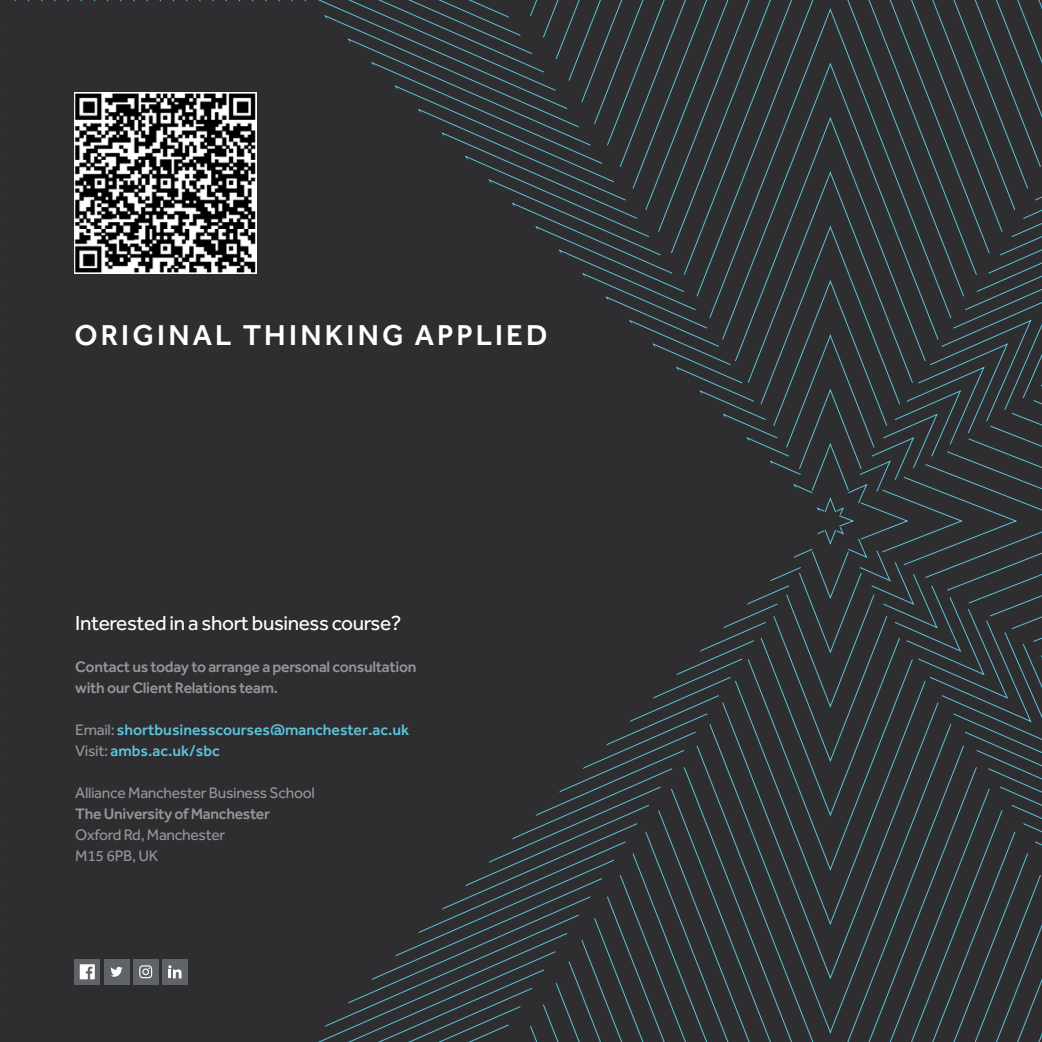
<style>
.page{position:relative;width:1042px;height:1042px;background:#fff}
.page>*{position:absolute;margin:0;border:0;box-sizing:border-box;transform-origin:0 0}
.t1{font:500 29.75px "Effra";letter-spacing:.105em;color:#fff}
.t2{font:21px "Effra";letter-spacing:-.02em;color:#fff}
.t3{font:500 15.75px/21px "Effra";letter-spacing:-.02em;color:#94969a}
.t4{font:500 15.75px/21px "Effra";color:#5dc2d9}
.t5{font:15.75px/21px "Effra";letter-spacing:-.02em;color:#94969a}
.s1{font-weight:400;color:#94969a}
</style>
<div class="page">
<svg style="left:830px;top:521px;width:212px;height:521px"></svg>
<div style="left:0;top:522px;width:830px;height:520px;background:#2e2e30"></div>
<svg style="left:736px;top:0;width:306px;height:521px"></svg>
<div style="left:0;top:1px;width:830px;height:521px;background:#2e2e30"></div>
<div style="left:74px;top:959px;width:26px;height:25px;background:#606466"></div>
<div style="left:104px;top:959px;width:25px;height:25px;background:#606466"></div>
<div style="left:133px;top:959px;width:26px;height:25px;background:#606466"></div>
<div style="left:162px;top:959px;width:26px;height:25px;background:#606466"></div>
<svg style="left:80px;top:964px;width:15px;height:15px"></svg>
<svg style="left:110px;top:967px;width:13px;height:9px"></svg>
<svg style="left:139px;top:965px;width:13px;height:13px"></svg>
<svg style="left:168px;top:965px;width:13px;height:13px"></svg>
<img style="left:74px;top:92px;width:182px;height:182px">
<h1 class="t1" style="left:74px;top:318px;width:475px">ORIGINAL THINKING APPLIED</h1>
<h2 class="t2" style="left:75px;top:611px;width:328px">Interested in a short business course?</h2>
<p class="t3" style="left:75px;top:656px;width:343px">Contact us today to arrange a personal consultation with our Client Relations team.</p>
<p class="t4" style="left:75px;top:719px;width:335px"><span class="s1">Email:</span> shortbusinesscourses@manchester.ac.uk<br><span class="s1">Visit:</span> ambs.ac.uk/sbc</p>
<p class="t5" style="left:75px;top:782px;width:241px">Alliance Manchester Business School</p>
<p class="t3" style="left:75px;top:803px;width:196px">The University of Manchester</p>
<p class="t5" style="left:75px;top:824px;width:152px">Oxford Rd, Manchester<br>M15 6PB, UK</p>
</div>
